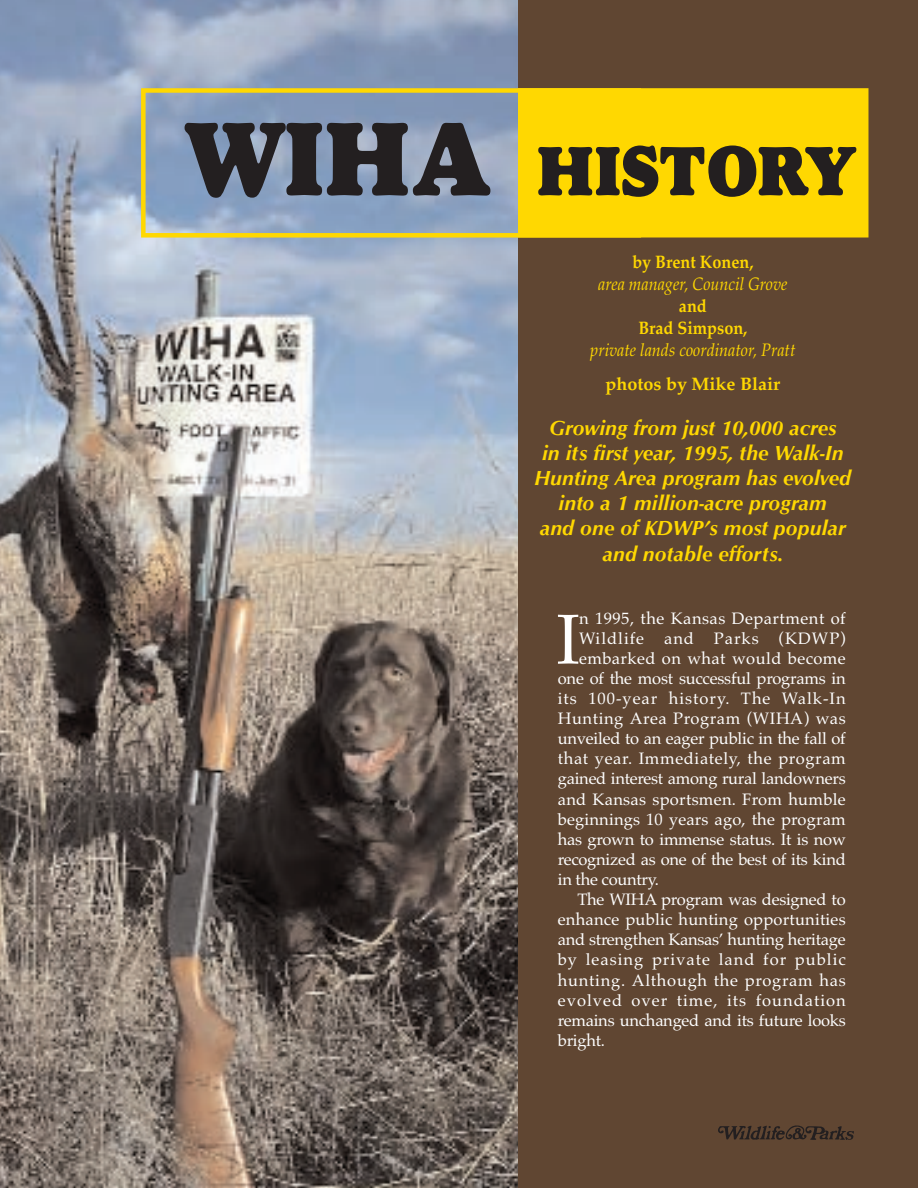
<style>
.page{position:relative;width:918px;height:1188px;background:#fff}
.page>*{position:absolute;margin:0;border:0;box-sizing:border-box;transform-origin:0 0}
.t1{font:72px "Goudy Heavyface DTC";letter-spacing:.01em;color:#231f20;scale:.9 1}
.t2{font:70.65px "Palatino";color:#fff}
.t3{font:21px/25.2px "Optimum Bold Italic DTC";color:#ffd801;text-align:center}
.t4{font:italic 18px "Palatino";color:#ffd801;scale:.9 1}
.t5{font:700 18px/21.9px "Palatino";color:#ffd801;text-align:center;scale:.9 1}
.t6{font:700 18px "Palatino";color:#ffd801}
.t7{font:16.5px "Palatino";letter-spacing:-.015em;color:#fff}
.t8{font:16.5px "Palatino";letter-spacing:.01em;color:#fff}
.t9{font:16.5px "Palatino";letter-spacing:.06em;color:#fff}
.t10{font:16.5px "Palatino";letter-spacing:-.01em;color:#fff}
.t11{font:16.5px "Palatino";letter-spacing:.04em;color:#fff}
.t12{font:16.5px "Palatino";letter-spacing:.045em;color:#fff}
.t13{font:16.5px "Palatino";letter-spacing:.03em;color:#fff}
.t14{font:16.5px "Palatino";letter-spacing:.035em;color:#fff}
.s1{font-size:108px}
</style>
<div class="page">
<div style="left:486px;top:0;width:432px;height:1188px;background:#604632"></div>
<svg style="left:718px;top:1125px;width:136px;height:15px"></svg>
<div style="left:168px;top:93px;width:696px;height:140px;background:#ffd801"></div>
<div style="left:163px;top:88px;width:705px;height:150px;border:4px solid #ffd801"></div>
<img style="left:0;top:0;width:518px;height:1188px">
<div style="left:141px;top:88px;width:500px;height:150px;border:4px solid #ffd801"></div>
<h1 class="t1" style="left:185px;top:144px;width:748px"><span class="s1">WIHA</span> HISTORY</h1>
<p class="t5" style="left:632px;top:253px;width:136px">by Brent Konen,</p>
<p class="t4" style="left:598px;top:277px;width:212px">area manager, Council Grove</p>
<p class="t5" style="left:638px;top:297px;width:122px">and<br>Brad Simpson,</p>
<p class="t4" style="left:590px;top:343px;width:229px">private lands coordinator, Pratt</p>
<p class="t6" style="left:606px;top:377px;width:176px">photos by Mike Blair</p>
<p class="t3" style="left:534px;top:416px;width:318px">Growing from just 10,000 acres<br>in its first year, 1995, the Walk-In<br>Hunting Area program has evolved into a 1 million-acre program<br>and one of KDWP’s most popular and notable efforts.</p>
<h2 class="t2" style="left:556px;top:612px;width:25px">I</h2>
<p class="t13" style="left:579px;top:611px;width:268px">n 1995, the Kansas Department of</p>
<p class="t9" style="left:579px;top:632px;width:268px">Wildlife and Parks (KDWP)</p>
<p class="t8" style="left:579px;top:652px;width:268px">embarked on what would become</p>
<p class="t10" style="left:558px;top:672px;width:289px">one of the most successful programs in</p>
<p class="t9" style="left:558px;top:692px;width:289px">its 100-year history. The Walk-In</p>
<p class="t14" style="left:558px;top:712px;width:289px">Hunting Area Program (WIHA) was</p>
<p class="t7" style="left:558px;top:732px;width:289px">unveiled to an eager public in the fall of</p>
<p class="t11" style="left:558px;top:752px;width:289px">that year. Immediately, the program</p>
<p class="t7" style="left:558px;top:772px;width:289px">gained interest among rural landowners</p>
<p class="t8" style="left:558px;top:792px;width:289px">and Kansas sportsmen. From humble</p>
<p class="t8" style="left:558px;top:813px;width:289px">beginnings 10 years ago, the program</p>
<p class="t7" style="left:558px;top:833px;width:289px">has grown to immense status. It is now</p>
<p class="t7" style="left:558px;top:853px;width:289px">recognized as one of the best of its kind</p>
<p class="t7" style="left:558px;top:873px;width:103px">in the country.</p>
<p class="t7" style="left:577px;top:893px;width:270px">The WIHA program was designed to</p>
<p class="t8" style="left:558px;top:913px;width:289px">enhance public hunting opportunities</p>
<p class="t7" style="left:558px;top:933px;width:289px">and strengthen Kansas’ hunting heritage</p>
<p class="t9" style="left:558px;top:953px;width:289px">by leasing private land for public</p>
<p class="t12" style="left:558px;top:973px;width:289px">hunting. Although the program has</p>
<p class="t9" style="left:558px;top:994px;width:289px">evolved over time, its foundation</p>
<p class="t7" style="left:558px;top:1014px;width:289px">remains unchanged and its future looks</p>
<p class="t8" style="left:558px;top:1034px;width:49px">bright.</p>
</div>
